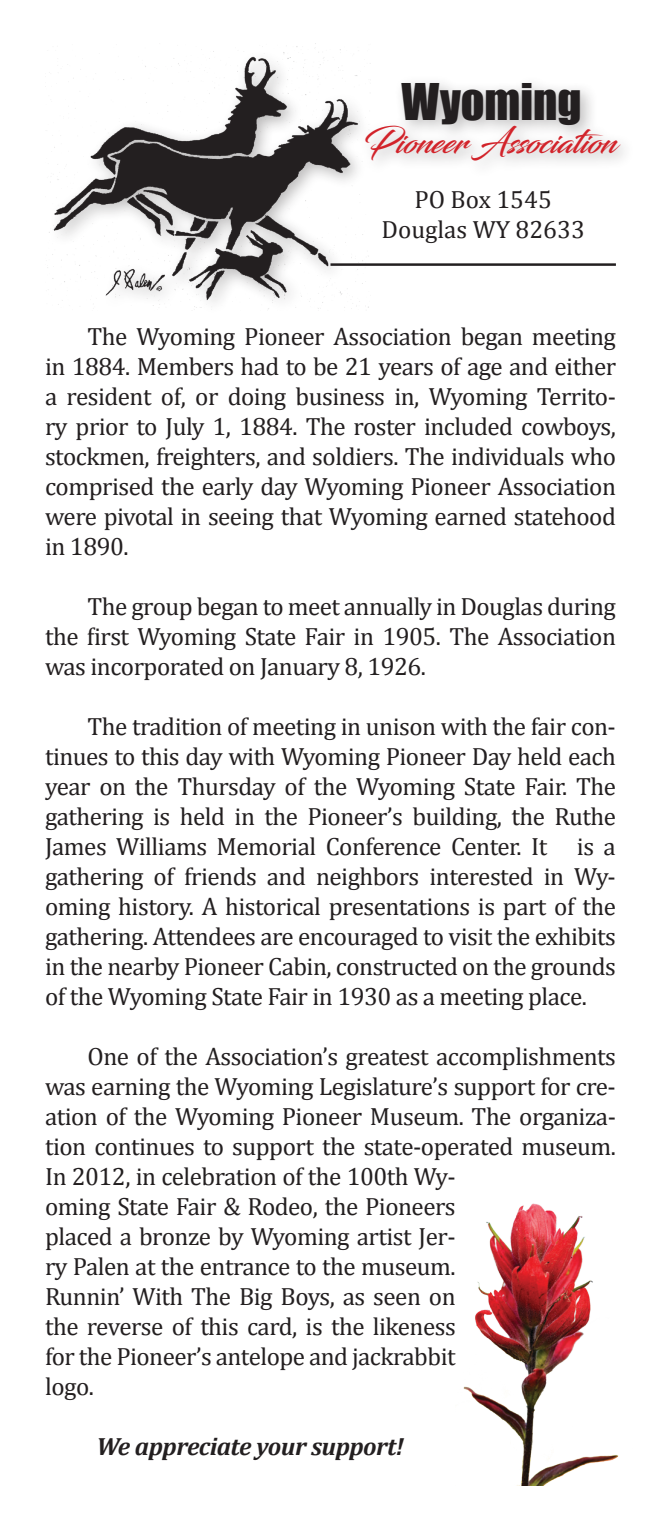
<style>
.page{position:relative;width:661px;height:1530px;background:#fff}
.page>*{position:absolute;margin:0;border:0;box-sizing:border-box;transform-origin:0 0}
.t1{font:46.5px "Impact";color:#231f20}
.t2{font:32.5px "Blacksword";color:#d2232a}
.t3{font:25px/30px "Cambria";letter-spacing:-.02em;color:#231f20;text-align:justify}
.t4{font:italic 700 25px "Cambria";letter-spacing:-.02em;color:#231f20}
.t5{font:25px/30px "Cambria";color:#231f20;text-align:center}
</style>
<div class="page">
<img style="left:463px;top:1203px;width:156px;height:283px">
<div style="left:48px;top:50px;width:588px;height:268px;background:#231f20;opacity:.3"></div>
<img style="left:47px;top:46px;width:323px;height:265px">
<hr style="left:330px;top:263px;width:285px;height:3px;background:#231f20">
<h1 class="t1" style="left:401px;top:66px;width:182px">Wyoming</h1>
<h2 class="t2" style="left:363px;top:123px;width:254px">Pioneer Association</h2>
<p class="t5" style="left:381px;top:185px;width:205px">PO Box 1545<br>Douglas WY 82633</p>
<p class="t3" style="left:45px;top:322px;width:572px;text-indent:42px">The Wyoming Pioneer Association began meeting in 1884. Members had to be 21 years of age and either a resident of, or doing business in, Wyoming Territo&shy;ry prior to July 1, 1884. The roster included cowboys, stockmen, freighters, and soldiers. The individuals who comprised the early day Wyoming Pioneer Association were pivotal in seeing that Wyoming earned statehood in 1890.</p>
<p class="t3" style="left:45px;top:592px;width:572px;text-indent:42px">The group began to meet annually in Douglas during the first Wyoming State Fair in 1905. The Association was incorporated on January 8, 1926.</p>
<p class="t3" style="left:45px;top:712px;width:572px;text-indent:42px">The tradition of meeting in unison with the fair con&shy;tinues to this day with Wyoming Pioneer Day held each year on the Thursday of the Wyoming State Fair. The gathering is held in the Pioneer’s building, the Ruthe James Williams Memorial Conference Center. It is a gathering of friends and neighbors interested in Wy&shy;oming history. A historical presentations is part of the gathering. Attendees are encouraged to visit the exhibits in the nearby Pioneer Cabin, constructed on the grounds of the Wyoming State Fair in 1930 as a meeting place.</p>
<p class="t3" style="left:45px;top:1042px;width:572px;text-align:left;text-indent:42px">One of the Association’s greatest accomplishments was earning the Wyoming Legislature’s support for cre&shy;ation of the Wyoming Pioneer Museum. The organiza&shy;tion continues to support the state-operated museum.<br>In 2012, in celebration of the 100th Wy-<br>oming State Fair &amp; Rodeo, the Pioneers<br>placed a bronze by Wyoming artist Jer-<br>ry Palen at the entrance to the museum.<br>Runnin’ With The Big Boys, as seen on<br>the reverse of this card, is the likeness<br>for the Pioneer’s antelope and jackrabbit<br>logo.</p>
<p class="t4" style="left:96px;top:1429px;width:309px">We appreciate your support!</p>
</div>
